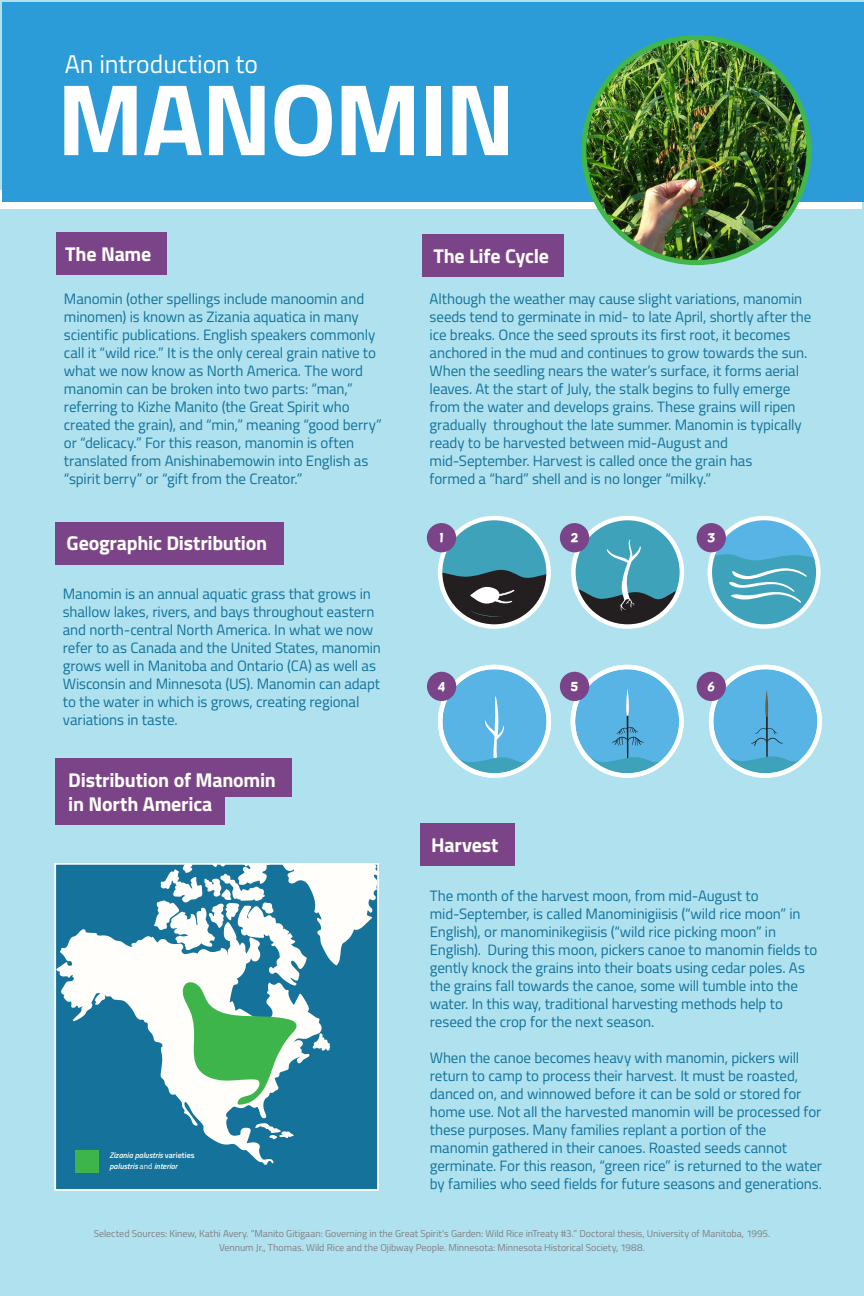
<style>
.page{position:relative;width:864px;height:1296px;background:#afe1ee}
.page>*{position:absolute;margin:0;border:0;box-sizing:border-box;transform-origin:0 0}
.t1{font:700 101.85px "Titillium";letter-spacing:-.02em;color:#fff}
.t2{font:25.6px "Titillium";color:#fff}
.t3{font:700 20px/24px "Titillium";letter-spacing:-.01em;color:#fffefa}
.t4{font:15px/18px "Titillium";letter-spacing:-.01em;color:#13729b}
.t5{font:12.75px "Helsinki";color:#fff}
.t6{font:10px/14px "Titillium";letter-spacing:-.005em;color:#808285;text-align:center}
.t7{font:italic 600 8.1px/10.8px "Titillium";color:#fffefa}
.s1{font-style:normal}
.s2{font-weight:400;font-style:normal}
</style>
<div class="page">
<div style="left:55px;top:863px;width:324px;height:328px;background:#14729b"></div>
<svg style="left:58px;top:929px;width:216px;height:236px"></svg>
<svg style="left:255px;top:1123px;width:39px;height:17px"></svg>
<svg style="left:154px;top:866px;width:222px;height:239px"></svg>
<div style="left:55px;top:863px;width:324px;height:328px;border:2px solid #fffefa"></div>
<div style="left:0;top:191px;width:862px;height:18px;background:#fff"></div>
<div style="left:710px;top:518px;width:108px;height:109px;background:#3ea2ba;border-radius:50%"></div>
<svg style="left:713px;top:519px;width:102px;height:43px"></svg>
<div style="left:2px;top:2px;width:862px;height:200px;background:#2b9cd7"></div>
<div style="left:57px;top:233px;width:110px;height:42px;background:#7b4488"></div>
<div style="left:55px;top:522px;width:229px;height:43px;background:#7b4488"></div>
<div style="left:55px;top:759px;width:237px;height:38px;background:#7b4488"></div>
<div style="left:55px;top:787px;width:170px;height:38px;background:#7b4488"></div>
<div style="left:420px;top:823px;width:95px;height:43px;background:#7b4488"></div>
<div style="left:422px;top:234px;width:142px;height:43px;background:#7b4488"></div>
<svg style="left:711px;top:667px;width:109px;height:109px;background:#70bfe8"></svg>
<div style="left:708px;top:516px;width:113px;height:113px;border:4px solid #fff;border-radius:50%"></div>
<svg style="left:573px;top:667px;width:108px;height:109px;background:#6fbee8"></svg>
<div style="left:573px;top:518px;width:109px;height:109px;background:#3ea2ba;border-radius:50%"></div>
<div style="left:571px;top:516px;width:113px;height:113px;border:4px solid #fff;border-radius:50%"></div>
<div style="left:440px;top:518px;width:109px;height:109px;background:#3ea2ba;border-radius:50%"></div>
<div style="left:560px;top:523px;width:29px;height:29px;background:#7b4488;border-radius:50%"></div>
<div style="left:697px;top:523px;width:29px;height:29px;background:#7b4488;border-radius:50%"></div>
<svg style="left:440px;top:569px;width:109px;height:57px"></svg>
<div style="left:438px;top:516px;width:113px;height:113px;border:4px solid #fff;border-radius:50%"></div>
<div style="left:427px;top:523px;width:29px;height:29px;background:#7b4488;border-radius:50%"></div>
<div style="left:440px;top:667px;width:109px;height:109px;background:#58b4e5;border-radius:50%"></div>
<svg style="left:576px;top:540px;width:103px;height:87px"></svg>
<svg style="left:729px;top:568px;width:78px;height:35px"></svg>
<svg style="left:453px;top:696px;width:81px;height:80px"></svg>
<svg style="left:724px;top:690px;width:81px;height:86px;background:#5fb4dd"></svg>
<div style="left:438px;top:665px;width:113px;height:113px;border:4px solid #fff;border-radius:50%"></div>
<svg style="left:586px;top:689px;width:81px;height:87px;background:#60b4de"></svg>
<div style="left:571px;top:665px;width:113px;height:113px;border:4px solid #fff;border-radius:50%"></div>
<div style="left:560px;top:672px;width:29px;height:29px;background:#7b4488;border-radius:50%"></div>
<div style="left:709px;top:665px;width:113px;height:113px;border:4px solid #fff;border-radius:50%"></div>
<div style="left:697px;top:672px;width:29px;height:29px;background:#7b4488;border-radius:50%"></div>
<div style="left:427px;top:672px;width:29px;height:29px;background:#7b4488;border-radius:50%"></div>
<div style="left:75px;top:1151px;width:24px;height:22px;background:#3db54a"></div>
<img style="left:584px;top:34px;width:227px;height:229px">
<div style="left:581px;top:35px;width:231px;height:230px;border:5px solid #41b649;border-radius:50%"></div>
<h2 class="t2" style="left:65px;top:46px;width:195px">An introduction to</h2>
<h1 class="t1" style="left:57px;top:42px;width:460px">MANOMIN</h1>
<h3 class="t3" style="left:65px;top:241px;width:88px">The Name</h3>
<p class="t4" style="left:64px;top:289px;width:319px">Manomin (other spellings include manoomin and minomen) is known as Zizania aquatica in many scientific publications. English speakers commonly call it “wild rice.” It is the only cereal grain native to what we now know as North America. The word manomin can be broken into two parts: “man,” referring to Kizhe Manito (the Great Spirit who created the grain), and “min,” meaning “good berry” or “delicacy.” For this reason, manomin is often translated from Anishinabemowin into English as “spirit berry” or “gift from the Creator.”</p>
<h3 class="t3" style="left:67px;top:530px;width:202px">Geographic Distribution</h3>
<p class="t4" style="left:63px;top:584px;width:320px">Manomin is an annual aquatic grass that grows in shallow lakes, rivers, and bays throughout eastern and north-central North America. In what we now refer to as Canada and the United States, manomin grows well in Manitoba and Ontario (CA) as well as Wisconsin and Minnesota (US). Manomin can adapt to the water in which is grows, creating regional variations in taste.</p>
<h3 class="t3" style="left:68px;top:767px;width:209px">Distribution of Manomin in North America</h3>
<p class="t7" style="left:109px;top:1150px;width:87px">Zizania palustris <span class="s1">varieties </span>palustris <span class="s2">and</span> interior</p>
<h3 class="t3" style="left:433px;top:243px;width:117px">The Life Cycle</h3>
<p class="t4" style="left:430px;top:289px;width:383px">Although the weather may cause slight variations, manomin seeds tend to germinate in mid- to late April, shortly after the ice breaks. Once the seed sprouts its first root, it becomes anchored in the mud and continues to grow towards the sun.<br>When the seedling nears the water’s surface, it forms aerial leaves. At the start of July, the stalk begins to fully emerge from the water and develops grains. These grains will ripen gradually throughout the late summer. Manomin is typically ready to be harvested between mid-August and mid-September. Harvest is called once the grain has<br>formed a “hard” shell and is no longer “milky.”</p>
<p class="t5" style="left:440px;top:531px;width:5px">1</p>
<p class="t5" style="left:570px;top:531px;width:10px">2</p>
<p class="t5" style="left:707px;top:531px;width:10px">3</p>
<p class="t5" style="left:437px;top:680px;width:9px">4</p>
<p class="t5" style="left:570px;top:680px;width:9px">5</p>
<p class="t5" style="left:707px;top:680px;width:10px">6</p>
<h3 class="t3" style="left:431px;top:831px;width:69px">Harvest</h3>
<p class="t4" style="left:430px;top:886px;width:389px">The month of the harvest moon, from mid-August to mid-September, is called Manominigiisis (“wild rice moon” in English), or manominikegiisis (“wild rice picking moon” in English). During this moon, pickers canoe to manomin fields to gently knock the grains into their boats using cedar poles. As the grains fall towards the canoe, some will tumble into the water. In this way, traditional harvesting methods help to reseed the crop for the next season.</p>
<p class="t4" style="left:430px;top:1048px;width:394px">When the canoe becomes heavy with manomin, pickers will return to camp to process their harvest. It must be roasted, danced on, and winnowed before it can be sold or stored for home use. Not all the harvested manomin will be processed for these purposes. Many families replant a portion of the manomin gathered in their canoes. Roasted seeds cannot germinate. For this reason, “green rice” is returned to the water by families who seed fields for future seasons and generations.</p>
<p class="t6" style="left:94px;top:1226px;width:678px">Selected Sources: Kinew, Kathi Avery. “Manito Gitigaan: Governing in the Great Spirit's Garden: Wild Rice inTreaty #3.” Doctoral thesis, University of Manitoba, 1995.<br>Vennum Jr., Thomas. Wild Rice and the Ojibway People. Minnesota: Minnesota Historical Society, 1988.</p>
</div>
